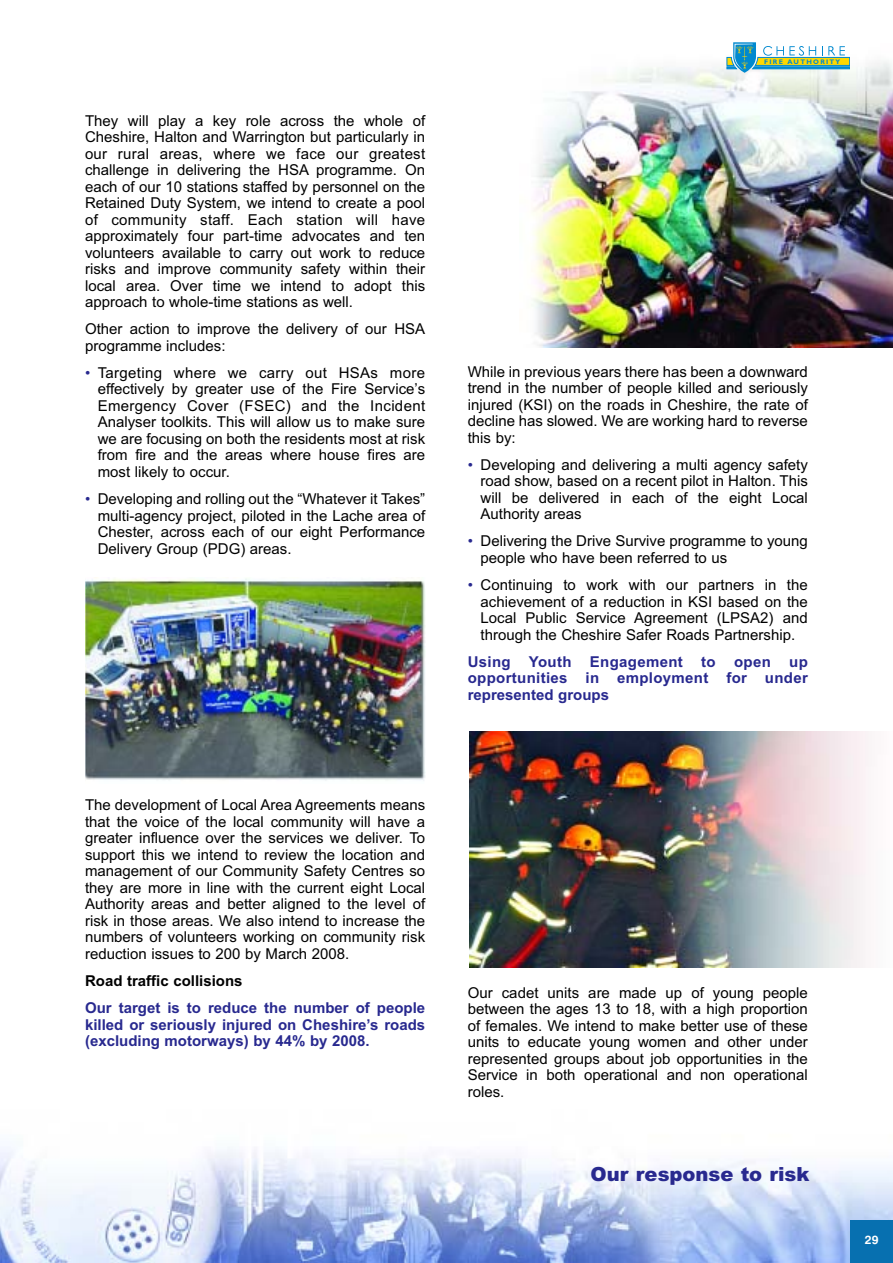
<style>
.page{position:relative;width:893px;height:1263px;background:#fff}
.page>*{position:absolute;margin:0;border:0;box-sizing:border-box;transform-origin:0 0}
.t1{font:900 19.5px "Arial";color:#28298f}
.t2{font:15px/16.5px "Arial MS";color:#000;text-align:justify}
.t3{font:15px/16.5px "Arial Bold MS";color:#28298f;text-align:justify}
.t4{font:15px "Arial Bold MS";color:#000}
.t5{font:700 12px "Swiss 721 BT";color:#fff}
.t6{font:700 6.6px "Gill Sans";letter-spacing:.19em;color:#0089cf}
.s1{color:#28298f}
</style>
<div class="page">
<img style="left:0;top:1147px;width:893px;height:116px">
<img style="left:532px;top:57px;width:361px;height:290px">
<svg style="left:0;top:1204px;width:893px;height:3px"></svg>
<div style="left:850px;top:1220px;width:43px;height:43px;background:#0770b0"></div>
<svg style="left:727px;top:42px;width:123px;height:31px"></svg>
<img style="left:470px;top:731px;width:399px;height:236px">
<img style="left:85px;top:577px;width:340px;height:204px">
<p class="t2" style="left:85px;top:112px;width:342px">They will play a key role across the whole of Cheshire, Halton and Warrington but particularly in our rural areas, where we face our greatest challenge in delivering the HSA programme. On each of our 10 stations staffed by personnel on the Retained Duty System, we intend to create a pool of community staff. Each station will have approximately four part-time advocates and ten volunteers available to carry out work to reduce risks and improve community safety within their local area. Over time we intend to adopt this approach to whole-time stations as well.</p>
<p class="t2" style="left:85px;top:321px;width:342px">Other action to improve the delivery of our HSA programme includes:</p>
<p class="t2" style="left:98px;top:364px;width:329px;text-indent:-13px"><span class="s1">•</span> Targeting where we carry out HSAs more effectively by greater use of the Fire Service’s Emergency Cover (FSEC) and the Incident Analyser toolkits. This will allow us to make sure we are focusing on both the residents most at risk from fire and the areas where house fires are most likely to occur.</p>
<p class="t2" style="left:98px;top:491px;width:329px;text-indent:-13px"><span class="s1">•</span> Developing and rolling out the “Whatever it Takes” multi-agency project, piloted in the Lache area of Chester, across each of our eight Performance Delivery Group (PDG) areas.</p>
<p class="t2" style="left:85px;top:797px;width:342px">The development of Local Area Agreements means that the voice of the local community will have a greater influence over the services we deliver. To support this we intend to review the location and management of our Community Safety Centres so they are more in line with the current eight Local Authority areas and better aligned to the level of risk in those areas. We also intend to increase the numbers of volunteers working on community risk reduction issues to 200 by March 2008.</p>
<p class="t4" style="left:85px;top:972px;width:159px">Road traffic collisions</p>
<p class="t3" style="left:85px;top:1000px;width:342px">Our target is to reduce the number of people killed or seriously injured on Cheshire’s roads (excluding motorways) by 44% by 2008.</p>
<p class="t6" style="left:764px;top:59px;width:78px">FIRE AUTHORITY</p>
<p class="t2" style="left:468px;top:363px;width:342px">While in previous years there has been a downward trend in the number of people killed and seriously injured (KSI) on the roads in Cheshire, the rate of decline has slowed. We are working hard to reverse this by:</p>
<p class="t2" style="left:480px;top:456px;width:329px;text-indent:-13px"><span class="s1">•</span> Developing and delivering a multi agency safety road show, based on a recent pilot in Halton. This will be delivered in each of the eight Local Authority areas</p>
<p class="t2" style="left:480px;top:533px;width:329px;text-indent:-13px"><span class="s1">•</span> Delivering the Drive Survive programme to young people who have been referred to us</p>
<p class="t2" style="left:480px;top:577px;width:329px;text-indent:-13px"><span class="s1">•</span> Continuing to work with our partners in the achievement of a reduction in KSI based on the Local Public Service Agreement (LPSA2) and through the Cheshire Safer Roads Partnership.</p>
<p class="t3" style="left:468px;top:653px;width:342px">Using Youth Engagement to open up opportunities in employment for under represented groups</p>
<p class="t2" style="left:468px;top:984px;width:342px">Our cadet units are made up of young people between the ages 13 to 18, with a high proportion of females. We intend to make better use of these units to educate young women and other under represented groups about job opportunities in the Service in both operational and non operational roles.</p>
<h1 class="t1" style="left:591px;top:1163px;width:220px">Our response to risk</h1>
<p class="t5" style="left:865px;top:1235px;width:15px">29</p>
</div>
